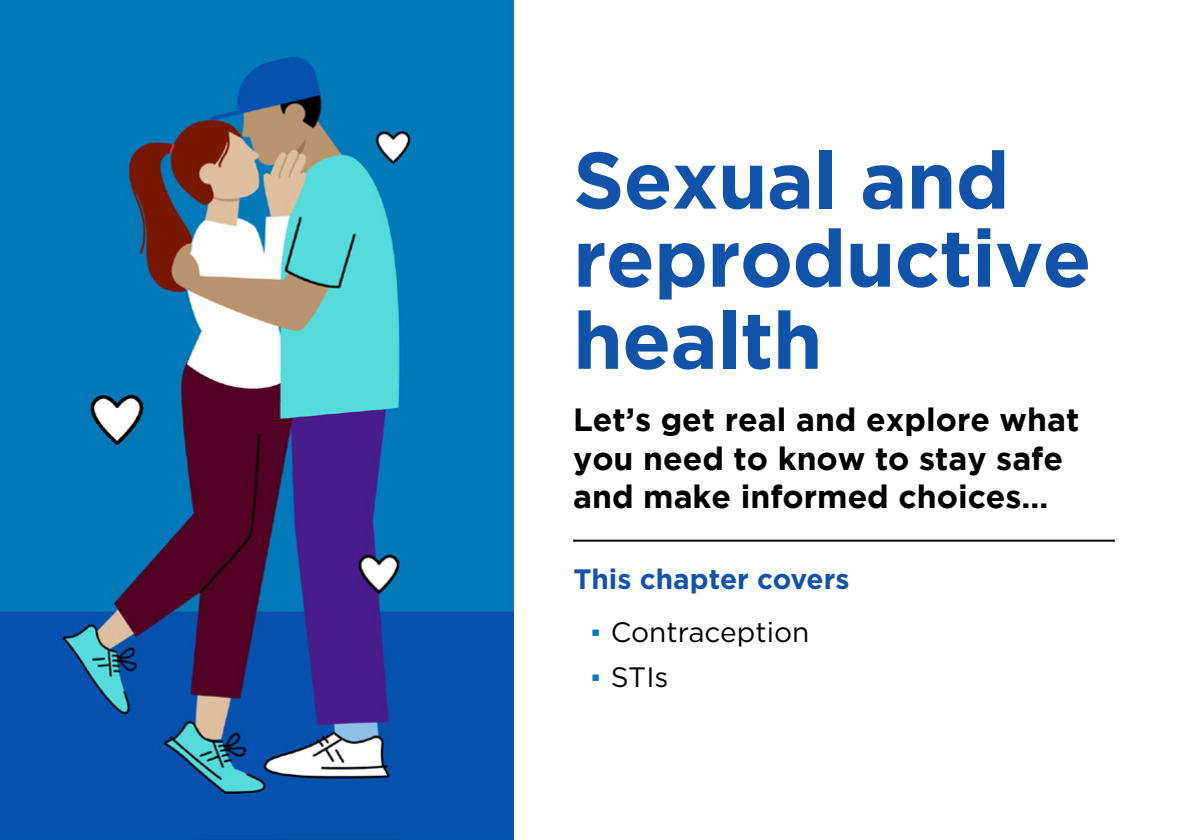
<style>
.page{position:relative;width:1191px;height:840px;background:#fff}
.page>*{position:absolute;margin:0;border:0;box-sizing:border-box;transform-origin:0 0}
.t1{font:700 80px/80px "Gotham";letter-spacing:-.01em;color:#1253aa}
.t2{font:700 32px/38.4px "Gotham";color:#000}
.t3{font:28px "Gotham";color:#000}
.t4{font:700 28px "Gotham";color:#1253aa}
.s1{font-family:"Arial";font-weight:900;color:#0279c8}
</style>
<div class="page">
<hr style="left:573px;top:539px;width:541px;height:2px;background:#020203">
<img style="left:0;top:0;width:513px;height:838px">
<h1 class="t1" style="left:573px;top:138px;width:520px">Sexual and reproductive health</h1>
<h2 class="t2" style="left:573px;top:399px;width:508px">Let’s get real and explore what you need to know to stay safe and make informed choices…</h2>
<h3 class="t4" style="left:573px;top:560px;width:277px">This chapter covers</h3>
<p class="t3" style="left:590px;top:613px;width:220px"><span class="s1">▪</span> Contraception</p>
<p class="t3" style="left:590px;top:659px;width:79px"><span class="s1">▪</span> STIs</p>
</div>
